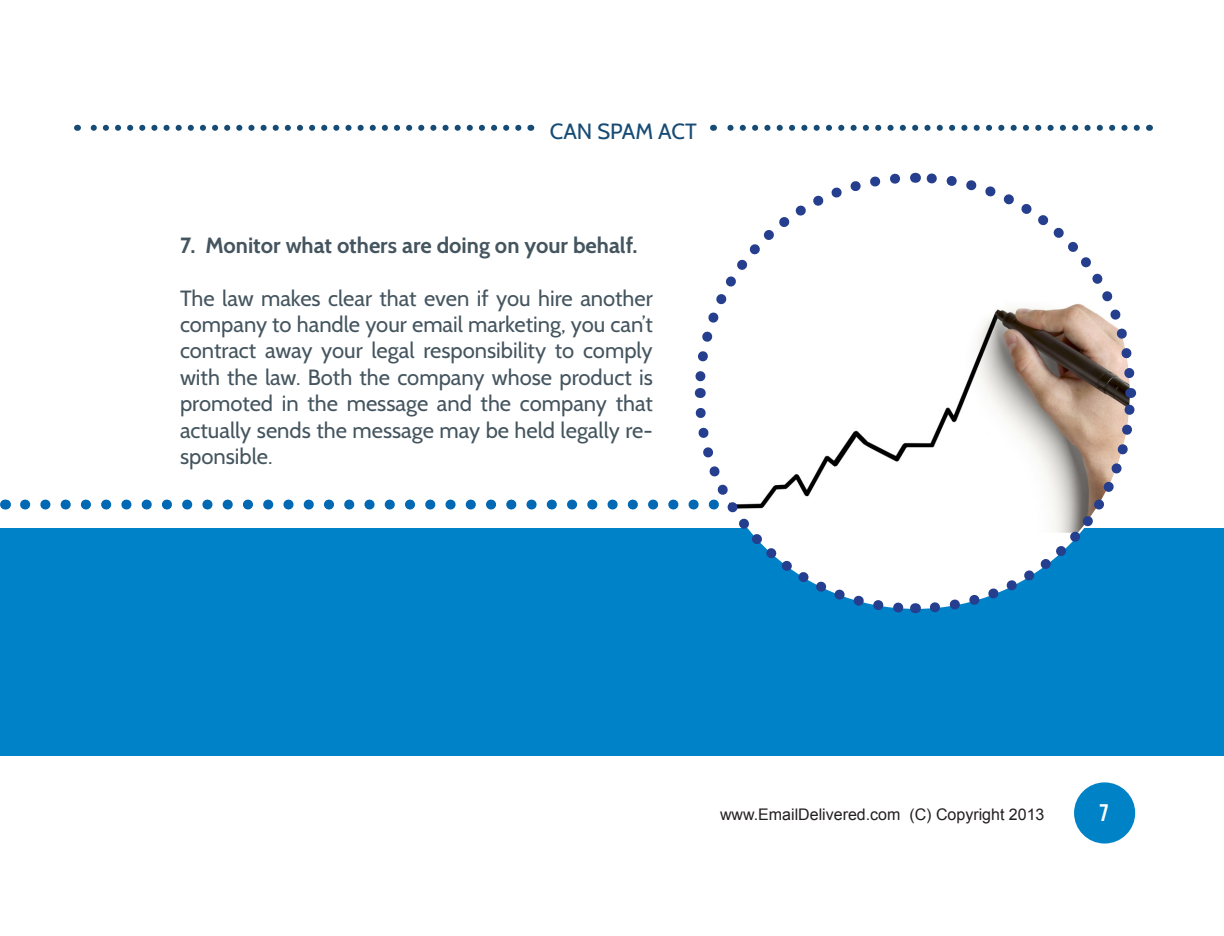
<style>
.page{position:relative;width:1224px;height:936px;background:#fff}
.page>*{position:absolute;margin:0;border:0;box-sizing:border-box;transform-origin:0 0}
.t1{font:24px "Bebas Neue";color:#fff}
.t2{font:22px/26.4px "Cabin";color:#45555f;text-align:justify}
.t3{font:700 22px "Cabin";color:#45555f}
.t4{font:22px "Cabin";color:#164b75}
.t5{font:16px "Arial";color:#231f20}
</style>
<div class="page">
<div style="left:0;top:528px;width:1224px;height:228px;background:#0082c8"></div>
<svg style="left:25px;top:500px;width:665px;height:10px"></svg>
<svg style="left:0;top:499px;width:6px;height:11px"></svg>
<img style="left:703px;top:384px;width:426px;height:149px">
<svg style="left:924px;top:393px;width:213px;height:220px"></svg>
<svg style="left:914px;top:172px;width:221px;height:212px"></svg>
<svg style="left:694px;top:173px;width:212px;height:221px"></svg>
<svg style="left:690px;top:402px;width:225px;height:211px"></svg>
<svg style="left:77px;top:125px;width:441px;height:6px"></svg>
<svg style="left:713px;top:125px;width:424px;height:6px"></svg>
<div style="left:1074px;top:782px;width:61px;height:62px;background:#0082c7;border-radius:50%"></div>
<p class="t4" style="left:550px;top:117px;width:149px">CAN SPAM ACT</p>
<p class="t3" style="left:180px;top:232px;width:459px">7. Monitor what others are doing on your behalf.</p>
<p class="t2" style="left:180px;top:285px;width:474px">The law makes clear that even if you hire another company to handle your email marketing, you can’t contract away your legal responsibility to comply with the law. Both the company whose product is promoted in the message and the company that actually sends the message may be held legally re&shy;sponsible.</p>
<p class="t5" style="left:720px;top:804px;width:326px">www.EmailDelivered.com (C) Copyright 2013</p>
<p class="t1" style="left:1099px;top:800px;width:11px">7</p>
</div>
